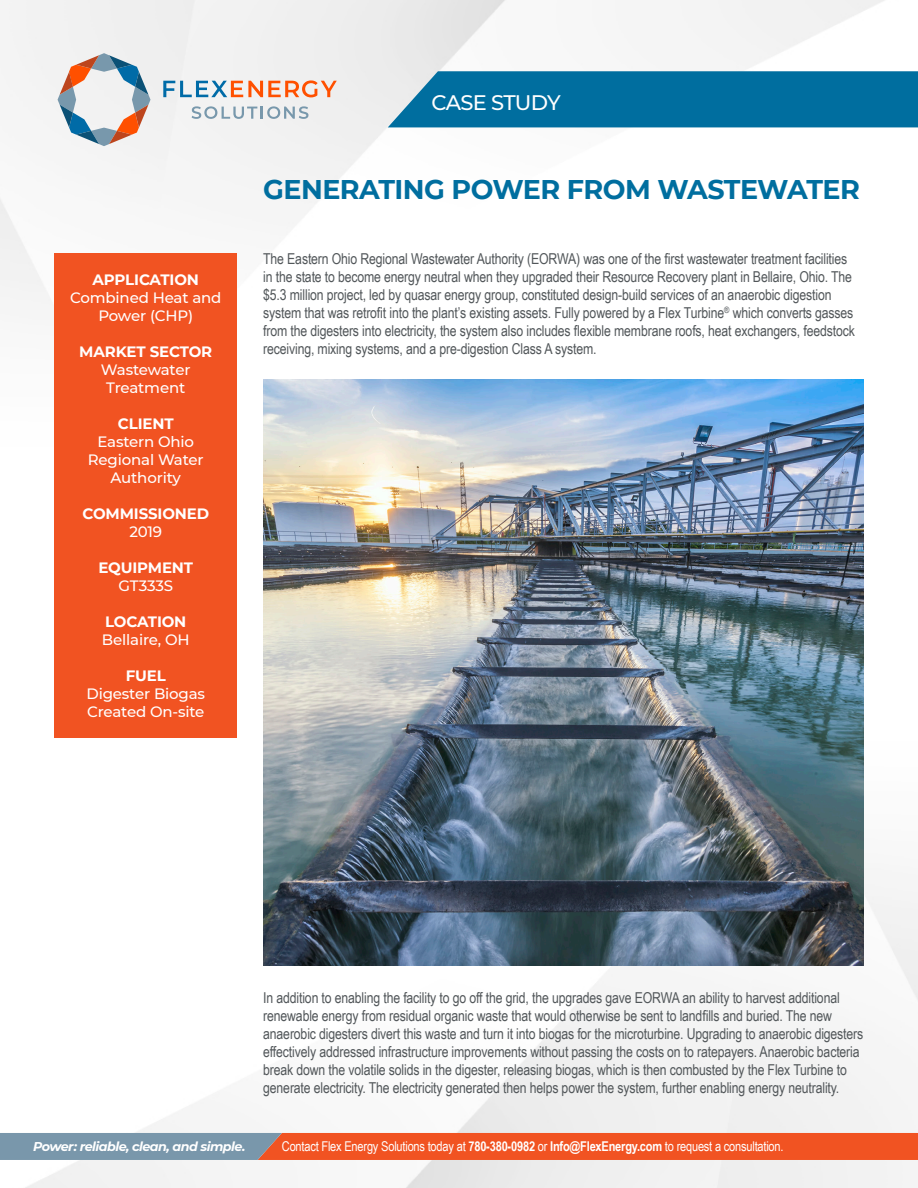
<style>
.page{position:relative;width:918px;height:1188px;background:#fff}
.page>*{position:absolute;margin:0;border:0;box-sizing:border-box;transform-origin:0 0}
.t1{font:700 27px "Montserrat";letter-spacing:-.02em;color:#006e9f}
.t2{font:500 21px "Montserrat";letter-spacing:-.04em;color:#fff}
.t3{font:15px/18px "Arial Narrow";letter-spacing:-.01em;color:#52575a}
.t4{font:500 15px/18px "Montserrat";letter-spacing:-.01em;color:#fff;text-align:center}
.t5{font:700 15px "Montserrat";letter-spacing:-.01em;color:#fff}
.t6{font:13.5px "Arial Narrow";letter-spacing:-.015em;color:#fff}
.t7{font:italic 700 12.75px "Montserrat";letter-spacing:-.04em;color:#fff}
.s1{font-weight:700}
</style>
<div class="page">
<img style="left:0;top:0;width:918px;height:1188px">
<svg style="left:163px;top:80px;width:174px;height:17px"></svg>
<svg style="left:192px;top:106px;width:116px;height:13px"></svg>
<svg style="left:58px;top:53px;width:93px;height:93px"></svg>
<div style="left:54px;top:253px;width:182px;height:485px;background:#f15322"></div>
<div style="left:388px;top:71px;width:530px;height:56px;background:#006e9f"></div>
<svg style="left:0;top:1133px;width:918px;height:27px;background:#cd674a"></svg>
<img style="left:263px;top:379px;width:601px;height:587px">
<p class="t5" style="left:93px;top:269px;width:108px">APPLICATION</p>
<p class="t4" style="left:70px;top:288px;width:153px">Combined Heat and<br>Power (CHP)</p>
<p class="t5" style="left:79px;top:341px;width:135px">MARKET SECTOR</p>
<p class="t4" style="left:101px;top:360px;width:91px">Wastewater<br>Treatment</p>
<p class="t5" style="left:118px;top:413px;width:57px">CLIENT</p>
<p class="t4" style="left:88px;top:432px;width:117px">Eastern Ohio<br>Regional Water<br>Authority</p>
<p class="t5" style="left:82px;top:503px;width:128px">COMMISSIONED</p>
<p class="t4" style="left:129px;top:522px;width:34px">2019</p>
<p class="t5" style="left:98px;top:557px;width:96px">EQUIPMENT</p>
<p class="t4" style="left:118px;top:576px;width:56px">GT333S</p>
<p class="t5" style="left:105px;top:611px;width:83px">LOCATION</p>
<p class="t4" style="left:102px;top:630px;width:89px">Bellaire, OH</p>
<p class="t5" style="left:126px;top:665px;width:42px">FUEL</p>
<p class="t4" style="left:86px;top:684px;width:120px;text-align:left">Digester Biogas<br>Created On-site</p>
<p class="t2" style="left:432px;top:87px;width:131px">CASE STUDY</p>
<p class="t1" style="left:263px;top:170px;width:598px">GENERATING POWER FROM WASTEWATER</p>
<p class="t3" style="left:263px;top:249px;width:593px">The Eastern Ohio Regional Wastewater Authority (EORWA) was one of the first wastewater treatment facilities in the state to become energy neutral when they upgraded their Resource Recovery plant in Bellaire, Ohio. The $5.3 million project, led by quasar energy group, constituted design-build services of an anaerobic digestion system that was retrofit into the plant’s existing assets. Fully powered by a Flex Turbine<sup>®</sup> which converts gasses from the digesters into electricity, the system also includes flexible membrane roofs, heat exchangers, feedstock receiving, mixing systems, and a pre-digestion Class A system.</p>
<p class="t7" style="left:33px;top:1138px;width:214px">Power: reliable, clean, and simple.</p>
<p class="t3" style="left:263px;top:989px;width:602px">In addition to enabling the facility to go off the grid, the upgrades gave EORWA an ability to harvest additional renewable energy from residual organic waste that would otherwise be sent to landfills and buried. The new anaerobic digesters divert this waste and turn it into biogas for the microturbine. Upgrading to anaerobic digesters effectively addressed infrastructure improvements without passing the costs on to ratepayers. Anaerobic bacteria break down the volatile solids in the digester, releasing biogas, which is then combusted by the Flex Turbine to generate electricity. The electricity generated then helps power the system, further enabling energy neutrality.</p>
<p class="t6" style="left:282px;top:1137px;width:503px">Contact Flex Energy Solutions today at <span class="s1">780-380-0982</span> or <span class="s1">Info@FlexEnergy.com</span> to request a consultation.</p>
</div>
